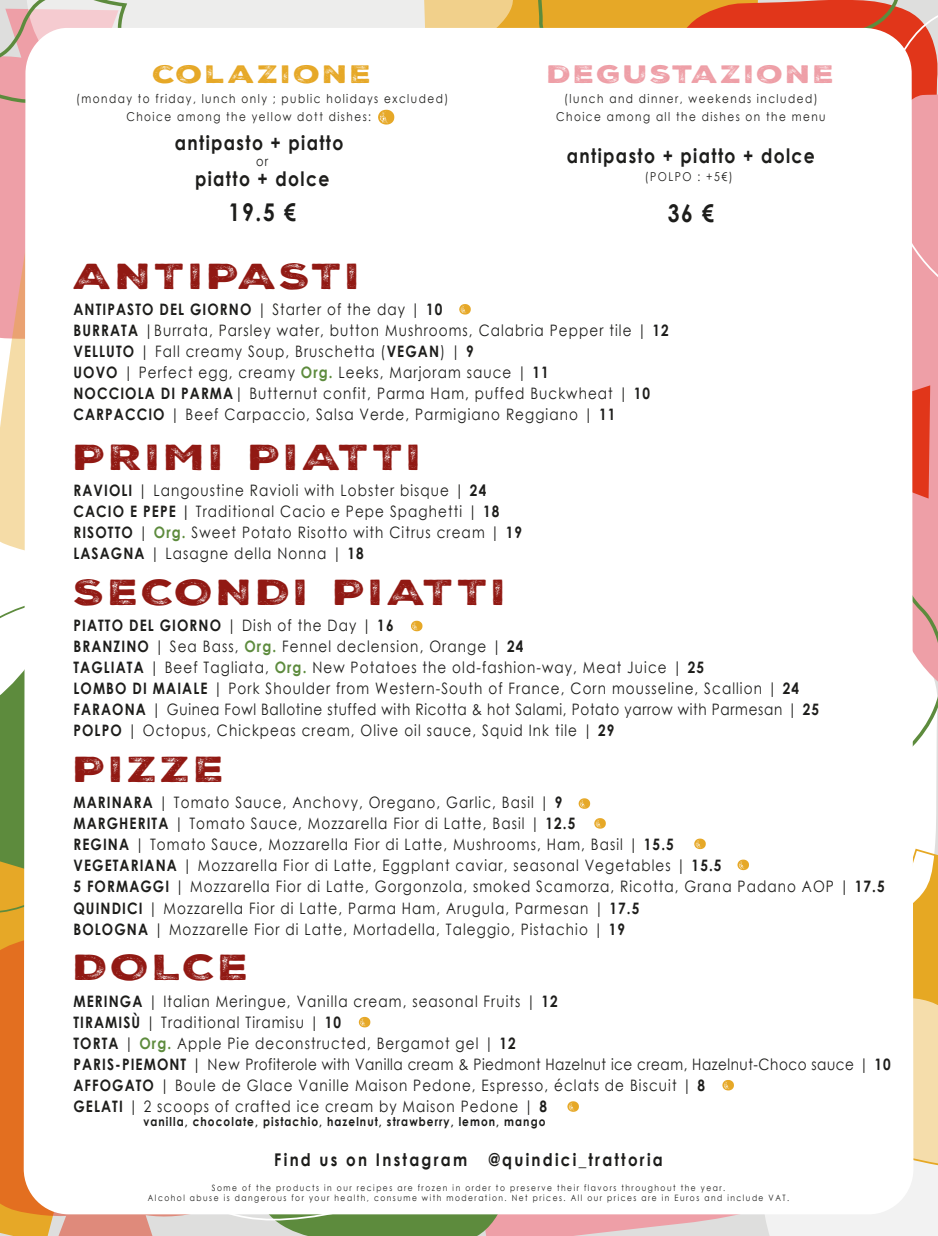
<style>
.page{position:relative;width:938px;height:1236px;background:#fff}
.page>*{position:absolute;margin:0;border:0;box-sizing:border-box;transform-origin:0 0}
.t1{font:51.1px "Nexa Rust Sans Black 2";color:#e6a827}
.t2{font:35px "Nexa Rust Sans Black 2";letter-spacing:.075em;color:#911913;scale:1.25 1}
.t3{font:24.5px "Nexa Rust Sans Black 2";letter-spacing:.075em;color:#ee9fa7;scale:1.25 1}
.t4{font:24.5px "Nexa Rust Sans Black 2";letter-spacing:.075em;color:#e6a827;scale:1.25 1}
.t5{font:700 24.5px "Century Gothic";color:#1d1d1b;scale:.86 1}
.t6{font:700 19.95px "Century Gothic";letter-spacing:.08em;color:#1d1d1b;scale:.86 1}
.t7{font:700 17.5px "Century Gothic";letter-spacing:.15em;color:#1d1d1b;scale:.86 1}
.t8{font:15.75px/21px "Century Gothic";letter-spacing:.08em;color:#1d1d1b;scale:.86 1}
.t9{font:13.3px "Century Gothic";color:#1d1d1b;scale:.86 1}
.t10{font:12.25px/17.7px "Century Gothic";letter-spacing:.14em;color:#1d1d1b;scale:.86 1}
.t11{font:700 12.25px "Century Gothic";letter-spacing:.1em;color:#1d1d1b;scale:.86 1}
.t12{font:8.75px/10.5px "Century Gothic";letter-spacing:.2em;color:#1d1d1b;text-align:center;scale:.86 1}
.s1{font-weight:700}
.s2{font-weight:700;color:#5d8b3d}
</style>
<div class="page">
<svg style="left:0;top:919px;width:25px;height:14px"></svg>
<svg style="left:516px;top:1082px;width:245px;height:153px"></svg>
<svg style="left:248px;top:1214px;width:268px;height:21px;background:#869a65"></svg>
<svg style="left:0;top:933px;width:237px;height:302px"></svg>
<div style="left:0;top:106px;width:26px;height:76px;background:#ee9fa7"></div>
<div style="left:129px;top:0;width:291px;height:28px;background:#ededec"></div>
<svg style="left:0;top:0;width:129px;height:106px"></svg>
<svg style="left:0;top:182px;width:26px;height:369px;background:#f2c4aa"></svg>
<svg style="left:0;top:605px;width:25px;height:314px"></svg>
<svg style="left:133px;top:990px;width:341px;height:234px"></svg>
<svg style="left:761px;top:847px;width:176px;height:388px"></svg>
<div style="left:929px;top:335px;width:8px;height:237px;background:#ee9fa7"></div>
<svg style="left:912px;top:572px;width:25px;height:205px"></svg>
<svg style="left:912px;top:335px;width:17px;height:242px;background:#e8736b"></svg>
<svg style="left:420px;top:0;width:517px;height:335px"></svg>
<svg style="left:411px;top:620px;width:11px;height:11px"></svg>
<svg style="left:578px;top:798px;width:12px;height:10px"></svg>
<svg style="left:594px;top:818px;width:11px;height:10px"></svg>
<svg style="left:694px;top:838px;width:11px;height:11px"></svg>
<svg style="left:737px;top:859px;width:11px;height:11px"></svg>
<svg style="left:359px;top:1016px;width:11px;height:11px"></svg>
<svg style="left:567px;top:1101px;width:11px;height:10px"></svg>
<svg style="left:722px;top:1080px;width:11px;height:10px"></svg>
<h3 class="t4" style="left:153px;top:58px;width:176px">COLAZIONE</h3>
<p class="t10" style="left:126px;top:90px;width:375px;text-indent:-50px">(monday to friday, lunch only ; public holidays excluded)<br>Choice among the yellow dott dishes:</p>
<h1 class="t1" style="left:377px;top:81px;width:22px">•</h1>
<p class="t6" style="left:175px;top:128px;width:198px">antipasto + piatto</p>
<p class="t9" style="left:256px;top:151px;width:15px">or</p>
<p class="t6" style="left:195px;top:163px;width:158px">piatto + dolce</p>
<h3 class="t5" style="left:228px;top:194px;width:80px">19.5 €</h3>
<h3 class="t3" style="left:547px;top:58px;width:231px">DEGUSTAZIONE</h3>
<p class="t10" style="left:556px;top:90px;width:315px;text-align:center">(lunch and dinner, weekends included)<br>Choice among all the dishes on the menu</p>
<p class="t6" style="left:566px;top:140px;width:290px">antipasto + piatto + dolce</p>
<p class="t10" style="left:644px;top:167px;width:103px">(POLPO : +5€)</p>
<h3 class="t5" style="left:667px;top:195px;width:55px">36 €</h3>
<h2 class="t2" style="left:73px;top:252px;width:231px">ANTIPASTI</h2>
<p class="t8" style="left:73px;top:298px;width:693px"><span class="s1">ANTIPASTO DEL GIORNO</span> | Starter of the day | <span class="s1">10<br>BURRATA</span> |Burrata, Parsley water, button Mushrooms, Calabria Pepper tile | <span class="s1">12<br>VELLUTO</span> | Fall creamy Soup, Bruschetta (<span class="s1">VEGAN</span>) | <span class="s1">9<br>UOVO</span> | Perfect egg, creamy <span class="s2">Org.</span> Leeks, Marjoram sauce | <span class="s1">11<br>NOCCIOLA DI PARMA</span>| Butternut confit, Parma Ham, puffed Buckwheat | <span class="s1">10<br>CARPACCIO</span> | Beef Carpaccio, Salsa Verde, Parmigiano Reggiano | <span class="s1">11</span></p>
<h2 class="t2" style="left:73px;top:433px;width:280px">PRIMI PIATTI</h2>
<p class="t8" style="left:73px;top:479px;width:523px"><span class="s1">RAVIOLI</span> | Langoustine Ravioli with Lobster bisque | <span class="s1">24<br>CACIO E PEPE |</span> Traditional Cacio e Pepe Spaghetti | <span class="s1">18<br>RISOTTO</span> | <span class="s2">Org.</span> Sweet Potato Risotto with Citrus cream | <span class="s1">19<br>LASAGNA</span> | Lasagne della Nonna | <span class="s1">18</span></p>
<h2 class="t2" style="left:73px;top:568px;width:348px">SECONDI PIATTI</h2>
<p class="t8" style="left:73px;top:614px;width:868px"><span class="s1">PIATTO DEL GIORNO</span> | Dish of the Day | <span class="s1">16<br>BRANZINO</span> | Sea Bass, <span class="s2">Org.</span> Fennel declension, Orange | <span class="s1">24<br>TAGLIATA</span> | Beef Tagliata, <span class="s2">Org.</span> New Potatoes the old-fashion-way, Meat Juice | <span class="s1">25<br>LOMBO DI MAIALE</span> | Pork Shoulder from Western-South of France, Corn mousseline, Scallion | <span class="s1">24<br>FARAONA</span> | Guinea Fowl Ballotine stuffed with Ricotta &amp; hot Salami, Potato yarrow with Parmesan | <span class="s1">25<br>POLPO</span> | Octopus, Chickpeas cream, Olive oil sauce, Squid Ink tile | <span class="s1">29</span></p>
<h2 class="t2" style="left:73px;top:745px;width:122px">PIZZE</h2>
<p class="t8" style="left:73px;top:791px;width:944px"><span class="s1">MARINARA</span> | Tomato Sauce, Anchovy, Oregano, Garlic, Basil | <span class="s1">9<br>MARGHERITA</span> | Tomato Sauce, Mozzarella Fior di Latte, Basil | <span class="s1">12.5<br>REGINA</span> | Tomato Sauce, Mozzarella Fior di Latte, Mushrooms, Ham, Basil | <span class="s1">15.5<br>VEGETARIANA</span> | Mozzarella Fior di Latte, Eggplant caviar, seasonal Vegetables | <span class="s1">15.5<br>5 FORMAGGI</span> | Mozzarella Fior di Latte, Gorgonzola, smoked Scamorza, Ricotta, Grana Padano AOP | <span class="s1">17.5<br>QUINDICI</span> | Mozzarella Fior di Latte, Parma Ham, Arugula, Parmesan | <span class="s1">17.5<br>BOLOGNA</span> | Mozzarelle Fior di Latte, Mortadella, Taleggio, Pistachio | <span class="s1">19</span></p>
<h2 class="t2" style="left:73px;top:943px;width:142px">DOLCE</h2>
<p class="t8" style="left:73px;top:990px;width:951px"><span class="s1">MERINGA</span> | Italian Meringue, Vanilla cream, seasonal Fruits | <span class="s1">12<br>TIRAMISÙ</span> | Traditional Tiramisu | <span class="s1">10<br>TORTA</span> | <span class="s2">Org.</span> Apple Pie deconstructed, Bergamot gel | <span class="s1">12<br>PARIS-PIEMONT</span> | New Profiterole with Vanilla cream &amp; Piedmont Hazelnut ice cream, Hazelnut-Choco sauce | <span class="s1">10<br>AFFOGATO</span> | Boule de Glace Vanille Maison Pedone, Espresso, éclats de Biscuit | <span class="s1">8<br>GELATI</span> | 2 scoops of crafted ice cream by Maison Pedone | <span class="s1">8</span></p>
<p class="t11" style="left:143px;top:1111px;width:468px">vanilla, chocolate, pistachio, hazelnut, strawberry, lemon, mango</p>
<p class="t7" style="left:274px;top:1146px;width:453px">Find us on Instagram @quindici_trattoria</p>
<p class="t12" style="left:148px;top:1182px;width:747px">Some of the products in our recipes are frozen in order to preserve their flavors throughout the year.<br>Alcohol abuse is dangerous for your health, consume with moderation. Net prices. All our prices are in Euros and include VAT.</p>
</div>
